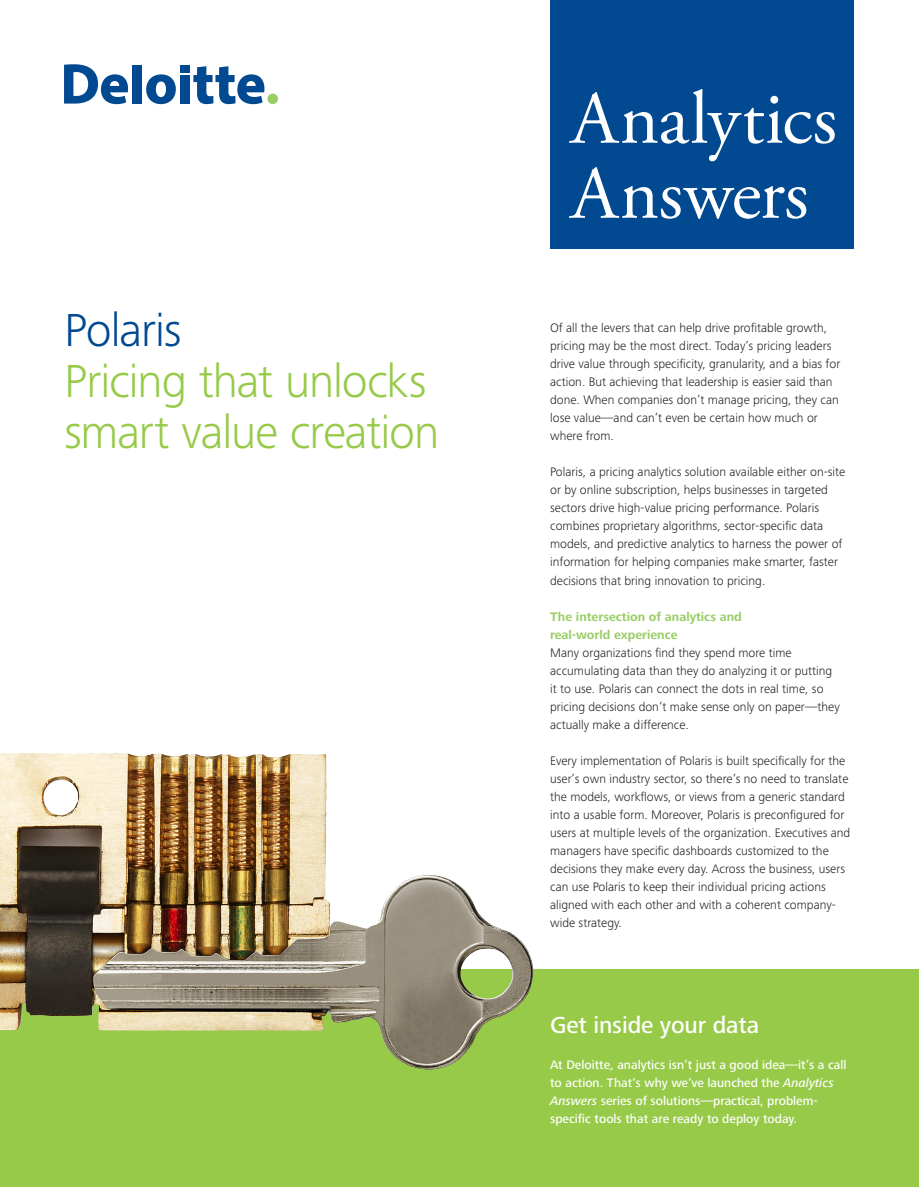
<style>
.page{position:relative;width:919px;height:1187px;background:#fff}
.page>*{position:absolute;margin:0;border:0;box-sizing:border-box;transform-origin:0 0}
.t1{font:75px/75px "Adobe Garamond Pro";color:#fff}
.t2{font:300 48px/51px "Frutiger Next Pro";letter-spacing:-.025em;color:#97ca49}
.t3{font:300 48px "Frutiger Next Pro";letter-spacing:-.025em;color:#014990}
.t4{font:500 24px "Frutiger Next Pro";letter-spacing:-.005em;color:#fff}
.t5{font:300 12.75px/18px "Frutiger Next Pro";color:#231f20}
.t6{font:500 12.75px/18px "Frutiger Next Pro";color:#fff}
.t7{font:700 12.75px/18px "Frutiger Next Pro";color:#99cd65}
.s1{font-style:italic}
</style>
<div class="page">
<div style="left:0;top:969px;width:918px;height:217px;background:#97ca49"></div>
<img style="left:0;top:753px;width:439px;height:316px">
<div style="left:550px;top:0;width:303px;height:248px;background:#014990"></div>
<div style="left:132px;top:65px;width:10px;height:38px;background:#014990"></div>
<svg style="left:146px;top:74px;width:30px;height:30px"></svg>
<div style="left:180px;top:75px;width:9px;height:28px;background:#014990"></div>
<div style="left:180px;top:65px;width:9px;height:7px;background:#014990"></div>
<svg style="left:193px;top:66px;width:71px;height:38px"></svg>
<div style="left:267px;top:94px;width:11px;height:10px;background:#99cd65;border-radius:50%"></div>
<svg style="left:64px;top:64px;width:64px;height:40px"></svg>
<h2 class="t3" style="left:64px;top:302px;width:119px">Polaris</h2>
<h2 class="t2" style="left:64px;top:355px;width:377px">Pricing that unlocks smart value creation</h2>
<h1 class="t1" style="left:571px;top:84px;width:267px">Analytics<br>Answers</h1>
<p class="t5" style="left:550px;top:319px;width:292px">Of all the levers that can help drive profitable growth, pricing may be the most direct. Today’s pricing leaders drive value through specificity, granularity, and a bias for action. But achieving that leadership is easier said than done. When companies don’t manage pricing, they can lose value—and can’t even be certain how much or where from.</p>
<p class="t5" style="left:550px;top:463px;width:297px">Polaris, a pricing analytics solution available either on-site or by online subscription, helps businesses in targeted sectors drive high-value pricing performance. Polaris combines proprietary algorithms, sector-specific data models, and predictive analytics to harness the power of information for helping companies make smarter, faster decisions that bring innovation to pricing.</p>
<p class="t7" style="left:550px;top:607px;width:193px">The intersection of analytics and real-world experience</p>
<p class="t5" style="left:550px;top:643px;width:291px">Many organizations find they spend more time accumulating data than they do analyzing it or putting it to use. Polaris can connect the dots in real time, so pricing decisions don’t make sense only on paper—they actually make a difference.</p>
<p class="t5" style="left:550px;top:751px;width:302px">Every implementation of Polaris is built specifically for the user’s own industry sector, so there’s no need to translate the models, workflows, or views from a generic standard into a usable form. Moreover, Polaris is preconfigured for users at multiple levels of the organization. Executives and managers have specific dashboards customized to the decisions they make every day. Across the business, users can use Polaris to keep their individual pricing actions aligned with each other and with a coherent company&shy;wide strategy.</p>
<h3 class="t4" style="left:550px;top:1010px;width:210px">Get inside your data</h3>
<p class="t6" style="left:550px;top:1055px;width:298px">At Deloitte, analytics isn’t just a good idea—it’s a call to action. That’s why we’ve launched the <span class="s1">Analytics Answers</span> series of solutions—practical, problem&shy;specific tools that are ready to deploy today.</p>
</div>
